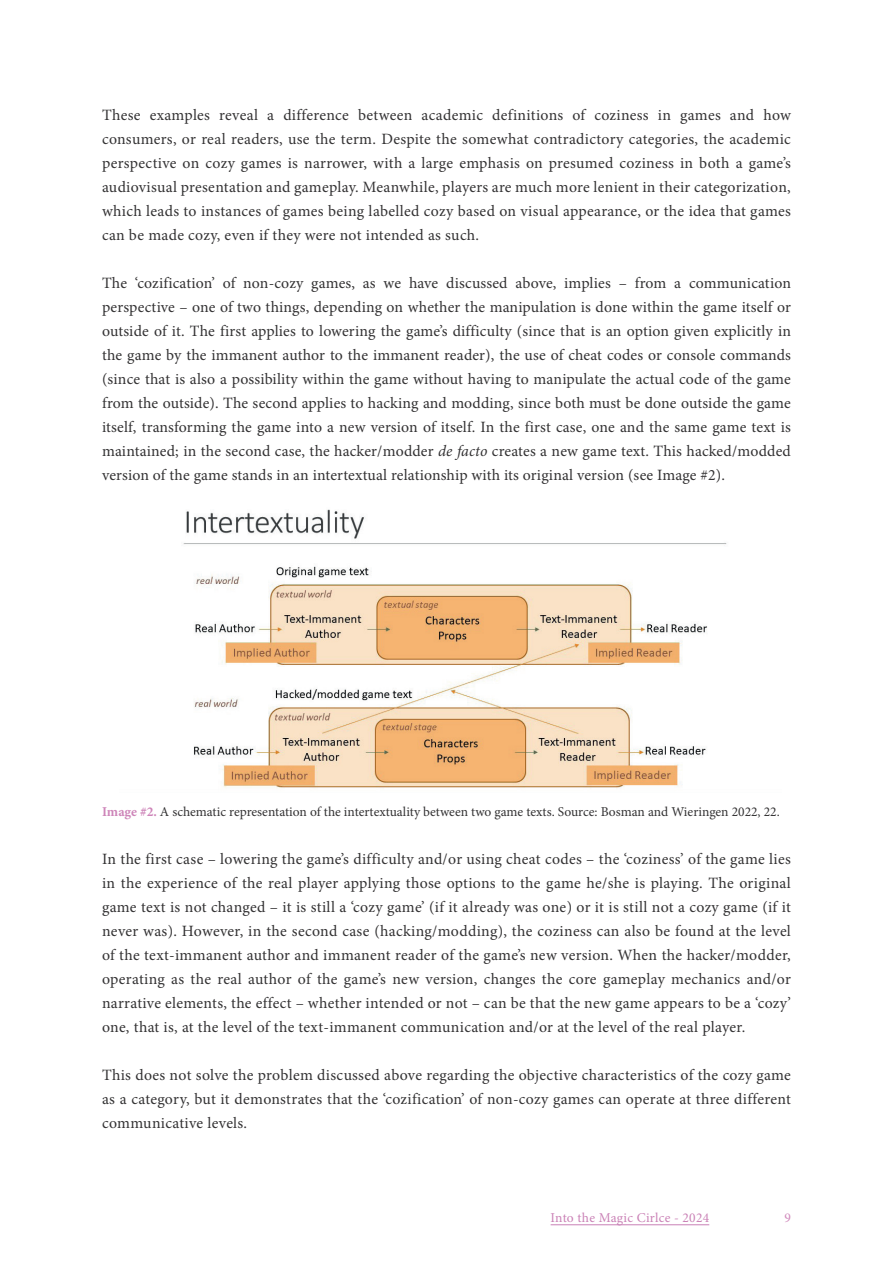
<style>
.page{position:relative;width:893px;height:1263px;background:#fff}
.page>*{position:absolute;margin:0;border:0;box-sizing:border-box;transform-origin:0 0}
.t1{font:15.75px/24px "Minion Pro";letter-spacing:.015em;color:#333233;text-align:justify}
.t2{font:13.5px "Minion Pro";color:#333233}
.t3{font:13.5px "Minion Pro";letter-spacing:.02em;color:#ca81b6}
.t4{font:13.5px "Minion Pro";color:#d18abc}
.s1{font-style:italic}
.s2{font-weight:700;color:#ce85b9}
</style>
<div class="page">
<hr style="left:551px;top:1224px;width:158px;height:1px;background:#ca81b6">
<img style="left:183px;top:509px;width:544px;height:280px">
<p class="t1" style="left:102px;top:103px;width:690px">These examples reveal a difference between academic definitions of coziness in games and how consumers, or real readers, use the term. Despite the somewhat contradictory categories, the academic perspective on cozy games is narrower, with a large emphasis on presumed coziness in both a game’s audiovisual presentation and gameplay. Meanwhile, players are much more lenient in their categorization, which leads to instances of games being labelled cozy based on visual appearance, or the idea that games can be made cozy, even if they were not intended as such.</p>
<p class="t1" style="left:102px;top:271px;width:690px">The ‘cozification’ of non-cozy games, as we have discussed above, implies – from a communication perspective – one of two things, depending on whether the manipulation is done within the game itself or outside of it. The first applies to lowering the game’s difficulty (since that is an option given explicitly in the game by the immanent author to the immanent reader), the use of cheat codes or console commands (since that is also a possibility within the game without having to manipulate the actual code of the game from the outside). The second applies to hacking and modding, since both must be done outside the game itself, transforming the game into a new version of itself. In the first case, one and the same game text is maintained; in the second case, the hacker/modder <span class="s1">de facto</span> creates a new game text. This hacked/modded version of the game stands in an intertextual relationship with its original version (see Image #2).</p>
<p class="t2" style="left:102px;top:803px;width:679px"><span class="s2">Image #2.</span> A schematic representation of the intertextuality between two game texts. Source: Bosman and Wieringen 2022, 22.</p>
<p class="t1" style="left:102px;top:847px;width:690px">In the first case – lowering the game’s difficulty and/or using cheat codes – the ‘coziness’ of the game lies in the experience of the real player applying those options to the game he/she is playing. The original game text is not changed – it is still a ‘cozy game’ (if it already was one) or it is still not a cozy game (if it never was). However, in the second case (hacking/modding), the coziness can also be found at the level of the text-immanent author and immanent reader of the game’s new version. When the hacker/modder, operating as the real author of the game’s new version, changes the core gameplay mechanics and/or narrative elements, the effect – whether intended or not – can be that the new game appears to be a ‘cozy’ one, that is, at the level of the text-immanent communication and/or at the level of the real player.</p>
<p class="t1" style="left:102px;top:1063px;width:690px">This does not solve the problem discussed above regarding the objective characteristics of the cozy game as a category, but it demonstrates that the ‘cozification’ of non-cozy games can operate at three different communicative levels.</p>
<p class="t3" style="left:551px;top:1208px;width:160px">Into the Magic Cirlce - 2024</p>
<p class="t4" style="left:784px;top:1208px;width:8px">9</p>
</div>
